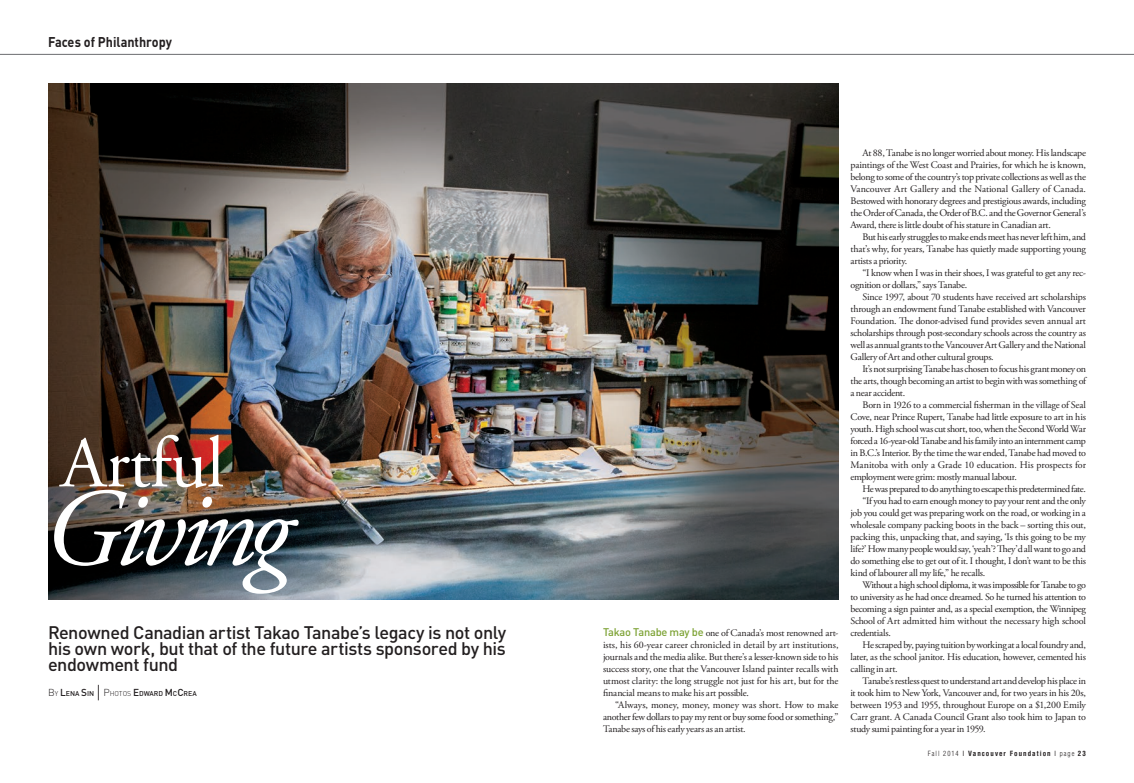
<style>
.page{position:relative;width:1134px;height:783px;background:#fff}
.page>*{position:absolute;margin:0;border:0;box-sizing:border-box;transform-origin:0 0}
.t1{font:italic 110px "Adobe Garamond Pro";letter-spacing:-.07em;color:#fff}
.t2{font:72px "Adobe Garamond Pro";letter-spacing:-.005em;color:#fff}
.t3{font:500 18px/16px "DIN";letter-spacing:-.025em;color:#231f20;text-align:justify}
.t4{font:700 14px "DIN";color:#231f20;scale:.9 1}
.t5{font:10px "Adobe Garamond Pro";letter-spacing:-.025em;color:#231f20}
.t6{font:10px "Adobe Garamond Pro";letter-spacing:-.005em;color:#231f20}
.t7{font:10px "Adobe Garamond Pro";letter-spacing:.005em;color:#231f20}
.t8{font:10px "Adobe Garamond Pro";letter-spacing:-.05em;color:#231f20}
.t9{font:700 condensed 7px "Helvetica";letter-spacing:.145em;color:#231f20}
.t10{font:500 7px "DIN";letter-spacing:-.01em;color:#231f20}
.s1{font-weight:300;font-size:10px}
.s2{font-weight:300}
.s3{font-size:10px}
.s4{font-weight:300;font-size:18px}
.s5{font-family:"DIN";font-weight:500;font-size:11px;color:#7ea336}
.s6{font-weight:400}
</style>
<div class="page">
<hr style="left:0;top:54px;width:1134px;height:1px;background:#6c6d70">
<img style="left:48px;top:84px;width:791px;height:516px">
<p class="t4" style="left:48px;top:33px;width:139px">Faces of Philanthropy</p>
<p class="t2" style="left:61px;top:420px;width:165px">Artful</p>
<p class="t1" style="left:43px;top:463px;width:249px">Giving</p>
<p class="t3" style="left:48px;top:623px;width:460px">Renowned Canadian artist Takao Tanabe’s legacy is not only his own work, but that of the future artists sponsored by his endowment fund</p>
<p class="t10" style="left:48px;top:689px;width:150px"><span class="s1">B</span><span class="s2">Y</span> <span class="s3">L</span>ENA <span class="s3">S</span>IN <span class="s4">|</span> <span class="s1">P</span><span class="s2">HOTOS</span> <span class="s3">E</span> DWARD <span class="s3">M</span>C<span class="s3">C</span>REA</p>
<p class="t5" style="left:603px;top:627px;width:237px"><span class="s5">Takao Tanabe may be</span> one of Canada’s most renowned art-</p>
<p class="t7" style="left:603px;top:639px;width:237px">ists, his 60-year career chronicled in detail by art institutions,</p>
<p class="t5" style="left:603px;top:651px;width:237px">journals and the media alike. But there’s a lesser-known side to his</p>
<p class="t5" style="left:603px;top:663px;width:237px">success story, one that the Vancouver Island painter recalls with</p>
<p class="t6" style="left:603px;top:675px;width:237px">utmost clarity: the long struggle not just for his art, but for the</p>
<p class="t5" style="left:603px;top:687px;width:148px">financial means to make his art possible.</p>
<p class="t6" style="left:615px;top:699px;width:225px">“Always, money, money, money was short. How to make</p>
<p class="t5" style="left:603px;top:711px;width:237px">another few dollars to pay my rent or buy some food or something,”</p>
<p class="t5" style="left:603px;top:723px;width:144px">Tanabe says of his early years as an artist.</p>
<p class="t5" style="left:863px;top:147px;width:225px">At 88, Tanabe is no longer worried about money. His landscape</p>
<p class="t5" style="left:851px;top:159px;width:237px">paintings of the West Coast and Prairies, for which he is known,</p>
<p class="t5" style="left:851px;top:171px;width:237px">belong to some of the country’s top private collections as well as the</p>
<p class="t7" style="left:851px;top:183px;width:237px">Vancouver Art Gallery and the National Gallery of Canada.</p>
<p class="t5" style="left:851px;top:195px;width:237px">Bestowed with honorary degrees and prestigious awards, including</p>
<p class="t5" style="left:851px;top:207px;width:237px">the Order of Canada, the Order of B.C. and the Governor General’s</p>
<p class="t5" style="left:851px;top:219px;width:202px">Award, there is little doubt of his stature in Canadian art.</p>
<p class="t5" style="left:863px;top:231px;width:225px">But his early struggles to make ends meet has never left him, and</p>
<p class="t5" style="left:851px;top:243px;width:237px">that’s why, for years, Tanabe has quietly made supporting young</p>
<p class="t5" style="left:851px;top:255px;width:58px">artists a priority.</p>
<p class="t5" style="left:863px;top:267px;width:225px">“I know when I was in their shoes, I was grateful to get any rec-</p>
<p class="t5" style="left:851px;top:279px;width:118px">ognition or dollars,” says Tanabe.</p>
<p class="t5" style="left:863px;top:291px;width:225px">Since 1997, about 70 students have received art scholarships</p>
<p class="t5" style="left:851px;top:303px;width:237px">through an endowment fund Tanabe established with Vancouver</p>
<p class="t5" style="left:851px;top:315px;width:237px">Foundation. The donor-advised fund provides seven annual art</p>
<p class="t5" style="left:851px;top:327px;width:237px">scholarships through post-secondary schools across the country as</p>
<p class="t5" style="left:851px;top:339px;width:237px">well as annual grants to the Vancouver Art Gallery and the National</p>
<p class="t5" style="left:851px;top:351px;width:145px">Gallery of Art and other cultural groups.</p>
<p class="t5" style="left:863px;top:363px;width:225px">It’s not surprising Tanabe has chosen to focus his grant money on</p>
<p class="t5" style="left:851px;top:375px;width:237px">the arts, though becoming an artist to begin with was something of</p>
<p class="t5" style="left:851px;top:387px;width:56px">a near accident.</p>
<p class="t5" style="left:863px;top:399px;width:225px">Born in 1926 to a commercial fisherman in the village of Seal</p>
<p class="t5" style="left:851px;top:411px;width:237px">Cove, near Prince Rupert, Tanabe had little exposure to art in his</p>
<p class="t5" style="left:851px;top:423px;width:237px">youth. High school was cut short, too, when the Second World War</p>
<p class="t5" style="left:851px;top:435px;width:237px">forced a 16-year-old Tanabe and his family into an internment camp</p>
<p class="t5" style="left:851px;top:447px;width:237px">in B.C.’s Interior. By the time the war ended, Tanabe had moved to</p>
<p class="t6" style="left:851px;top:459px;width:237px">Manitoba with only a Grade 10 education. His prospects for</p>
<p class="t5" style="left:851px;top:471px;width:168px">employment were grim: mostly manual labour.</p>
<p class="t5" style="left:863px;top:483px;width:225px">He was prepared to do anything to escape this predetermined fate.</p>
<p class="t5" style="left:863px;top:495px;width:225px">“If you had to earn enough money to pay your rent and the only</p>
<p class="t5" style="left:851px;top:507px;width:237px">job you could get was preparing work on the road, or working in a</p>
<p class="t5" style="left:851px;top:519px;width:237px">wholesale company packing boots in the back – sorting this out,</p>
<p class="t5" style="left:851px;top:531px;width:237px">packing this, unpacking that, and saying, ‘Is this going to be my</p>
<p class="t5" style="left:851px;top:543px;width:237px">life?’ How many people would say, ‘yeah’? They’d all want to go and</p>
<p class="t5" style="left:851px;top:555px;width:237px">do something else to get out of it. I thought, I don’t want to be this</p>
<p class="t5" style="left:851px;top:567px;width:136px">kind of labourer all my life,” he recalls.</p>
<p class="t8" style="left:863px;top:579px;width:225px">Without a high school diploma, it was impossible for Tanabe to go</p>
<p class="t5" style="left:851px;top:591px;width:237px">to university as he had once dreamed. So he turned his attention to</p>
<p class="t5" style="left:851px;top:603px;width:237px">becoming a sign painter and, as a special exemption, the Winnipeg</p>
<p class="t6" style="left:851px;top:615px;width:237px">School of Art admitted him without the necessary high school</p>
<p class="t5" style="left:851px;top:627px;width:42px">credentials.</p>
<p class="t5" style="left:863px;top:639px;width:225px">He scraped by, paying tuition by working at a local foundry and,</p>
<p class="t5" style="left:851px;top:651px;width:237px">later, as the school janitor. His education, however, cemented his</p>
<p class="t5" style="left:851px;top:663px;width:49px">calling in art.</p>
<p class="t5" style="left:863px;top:675px;width:225px">Tanabe’s restless quest to understand art and develop his place in</p>
<p class="t5" style="left:851px;top:687px;width:237px">it took him to New York, Vancouver and, for two years in his 20s,</p>
<p class="t5" style="left:851px;top:699px;width:237px">between 1953 and 1955, throughout Europe on a $1,200 Emily</p>
<p class="t5" style="left:851px;top:711px;width:237px">Carr grant. A Canada Council Grant also took him to Japan to</p>
<p class="t5" style="left:851px;top:723px;width:137px">study sumi painting for a year in 1959.</p>
<p class="t9" style="left:928px;top:749px;width:160px"><span class="s2">Fall 2014</span> <span class="s6">I</span> Vancouver Foundation <span class="s6">l</span> <span class="s2">page</span> 23</p>
</div>
